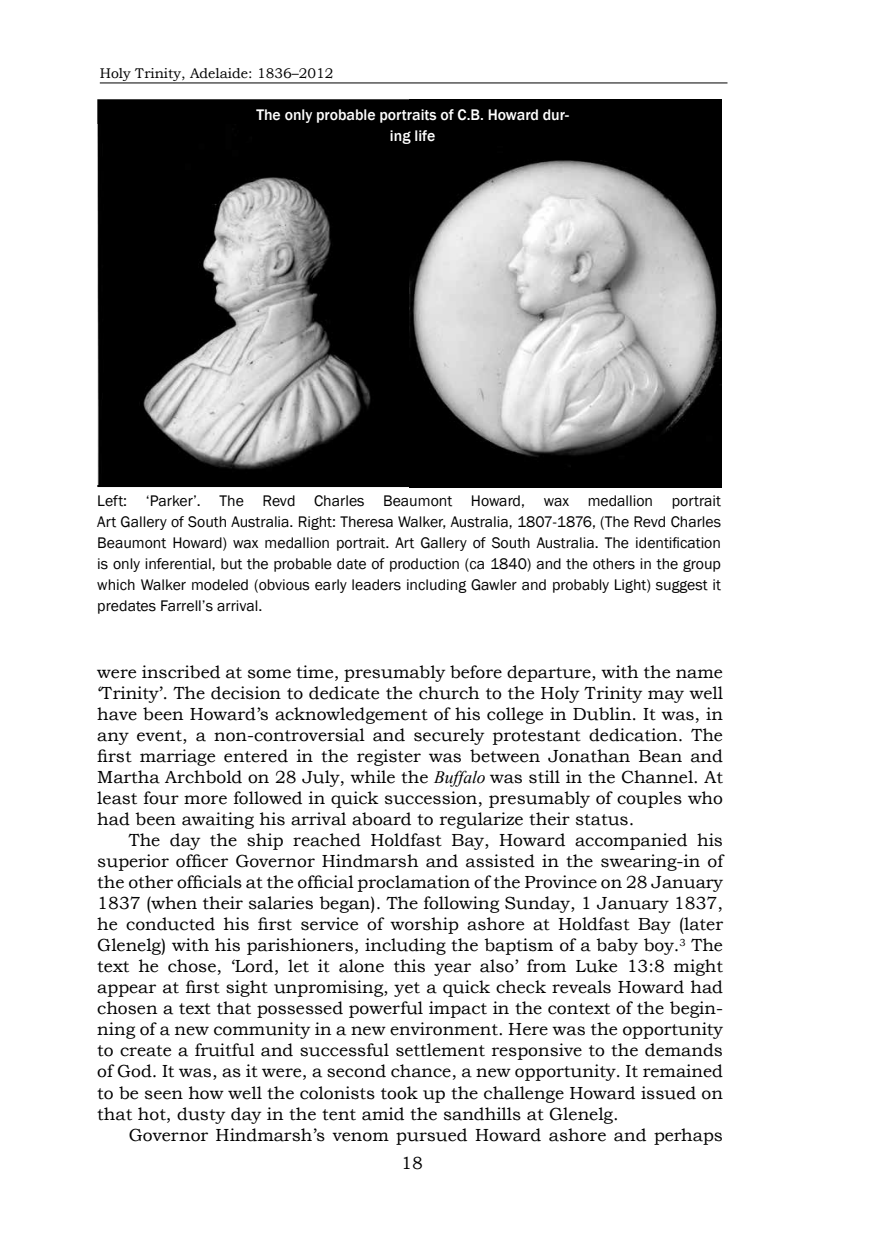
<style>
.page{position:relative;width:874px;height:1241px;background:#fff}
.page>*{position:absolute;margin:0;border:0;box-sizing:border-box;transform-origin:0 0}
.t1{font:17.5px/21px "Bookman Old Style";color:#000;text-align:justify}
.t2{font:15.75px/21px "Franklin Gothic";color:#000;text-align:justify}
.t3{font:500 15.75px/21px "Franklin Gothic";color:#fff;text-align:center}
.t4{font:14px "Bookman Old Style";color:#000}
.s1{font-family:"Times New Roman";font-style:italic}
</style>
<div class="page">
<hr style="left:100px;top:82px;width:627px;height:1px;background:#000">
<div style="left:98px;top:100px;width:621px;height:386px;background:#000"></div>
<img style="left:97px;top:125px;width:274px;height:360px">
<img style="left:409px;top:99px;width:311px;height:388px">
<p class="t4" style="left:100px;top:65px;width:235px">Holy Trinity, Adelaide: 1836–2012</p>
<p class="t3" style="left:256px;top:104px;width:314px">The only probable portraits of C.B. Howard dur&shy;ing life</p>
<p class="t2" style="left:97px;top:490px;width:625px">Left: ‘Parker’. The Revd Charles Beaumont Howard, wax medallion portrait Art Gallery of South Australia. Right: Theresa Walker, Australia, 1807-1876, (The Revd Charles Beaumont Howard) wax medallion portrait. Art Gallery of South Australia. The identification is only inferential, but the probable date of production (ca 1840) and the others in the group which Walker modeled (obvious early leaders including Gawler and probably Light) suggest it predates Farrell’s arrival.</p>
<p class="t1" style="left:97px;top:661px;width:627px">were inscribed at some time, presumably before departure, with the name ‘Trinity’. The decision to dedicate the church to the Holy Trinity may well have been Howard’s acknowledgement of his college in Dublin. It was, in any event, a non-controversial and securely protestant dedication. The first marriage entered in the register was between Jonathan Bean and Martha Archbold on 28 July, while the <span class="s1">Buffalo</span> was still in the Channel. At least four more followed in quick succession, presumably of couples who had been awaiting his arrival aboard to regularize their status.</p>
<p class="t1" style="left:97px;top:829px;width:627px;text-indent:32px">The day the ship reached Holdfast Bay, Howard accompanied his superior officer Governor Hindmarsh and assisted in the swearing-in of the other officials at the official proclamation of the Province on 28 January 1837 (when their salaries began). The following Sunday, 1 January 1837, he conducted his first service of worship ashore at Holdfast Bay (later Glenelg) with his parishioners, including the baptism of a baby boy.<sup>3</sup> The text he chose, ‘Lord, let it alone this year also’ from Luke 13:8 might appear at first sight unpromising, yet a quick check reveals Howard had chosen a text that possessed powerful impact in the context of the begin&shy;ning of a new community in a new environment. Here was the opportunity to create a fruitful and successful settlement responsive to the demands of God. It was, as it were, a second chance, a new opportunity. It remained to be seen how well the colonists took up the challenge Howard issued on that hot, dusty day in the tent amid the sandhills at Glenelg.</p>
<p class="t1" style="left:129px;top:1123px;width:595px">Governor Hindmarsh’s venom pursued Howard ashore and perhaps</p>
<p class="t1" style="left:401px;top:1152px;width:23px">18</p>
</div>
